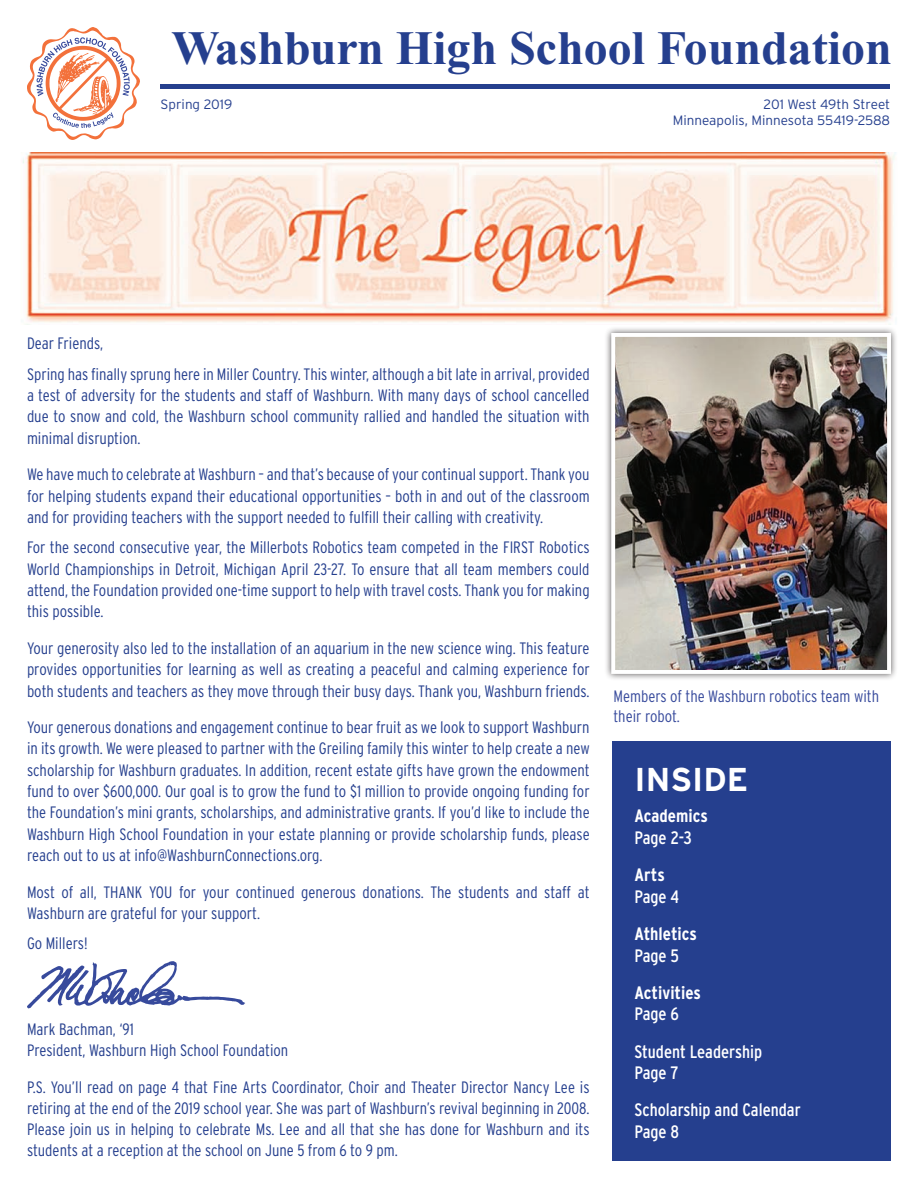
<style>
.page{position:relative;width:918px;height:1188px;background:#fff}
.page>*{position:absolute;margin:0;border:0;box-sizing:border-box;transform-origin:0 0}
.t1{font:700 48px "Times New Roman";color:#253f8e}
.t2{font:700 33px "Interstate";color:#fff}
.t3{font:condensed 18px "Interstate";color:#fff}
.t4{font:700 condensed 18px "Interstate";color:#fff}
.t5{font:300 condensed 16.5px/21.3px "Interstate";color:#253f8e;text-align:justify}
.t6{font:300 condensed 16.5px/19.8px "Interstate";color:#374a9c}
.t7{font:300 13.5px "Interstate";color:#253f8e}
</style>
<div class="page">
<svg style="left:27px;top:27px;width:113px;height:113px"></svg>
<hr style="left:161px;top:85px;width:729px;height:4px;background:#253f8e">
<img style="left:23px;top:152px;width:873px;height:173px">
<svg style="left:27px;top:961px;width:218px;height:47px"></svg>
<div style="left:604px;top:326px;width:294px;height:355px;background:#231f20;opacity:.75"></div>
<img style="left:616px;top:338px;width:270px;height:331px">
<div style="left:611px;top:333px;width:280px;height:341px;border:4px solid #fff"></div>
<div style="left:612px;top:741px;width:278px;height:419px;background:#253f8e"></div>
<p class="t1" style="left:172px;top:22px;width:722px">Washburn High School Foundation</p>
<p class="t7" style="left:161px;top:97px;width:73px">Spring 2019</p>
<p class="t7" style="left:764px;top:97px;width:128px">201 West 49th Street</p>
<p class="t7" style="left:673px;top:113px;width:219px">Minneapolis, Minnesota 55419-2588</p>
<p class="t5" style="left:27px;top:333px;width:78px">Dear Friends,</p>
<p class="t5" style="left:27px;top:363px;width:564px">Spring has finally sprung here in Miller Country. This winter, although a bit late in arrival, provided a test of adversity for the students and staff of Washburn. With many days of school cancelled due to snow and cold, the Washburn school community rallied and handled the situation with minimal disruption.</p>
<p class="t5" style="left:27px;top:464px;width:564px">We have much to celebrate at Washburn – and that’s because of your continual support. Thank you for helping students expand their educational opportunities – both in and out of the classroom and for providing teachers with the support needed to fulfill their calling with creativity.</p>
<p class="t5" style="left:27px;top:537px;width:564px">For the second consecutive year, the Millerbots Robotics team competed in the FIRST Robotics World Championships in Detroit, Michigan April 23-27. To ensure that all team members could attend, the Foundation provided one-time support to help with travel costs. Thank you for making this possible.</p>
<p class="t5" style="left:27px;top:637px;width:564px">Your generosity also led to the installation of an aquarium in the new science wing. This feature provides opportunities for learning as well as creating a peaceful and calming experience for both students and teachers as they move through their busy days. Thank you, Washburn friends.</p>
<p class="t5" style="left:27px;top:717px;width:564px">Your generous donations and engagement continue to bear fruit as we look to support Washburn in its growth. We were pleased to partner with the Greiling family this winter to help create a new scholarship for Washburn graduates. In addition, recent estate gifts have grown the endowment fund to over $600,000. Our goal is to grow the fund to $1 million to provide ongoing funding for the Foundation’s mini grants, scholarships, and administrative grants. If you’d like to include the Washburn High School Foundation in your estate planning or provide scholarship funds, please reach out to us at info@WashburnConnections.org.</p>
<p class="t5" style="left:27px;top:881px;width:564px">Most of all, THANK YOU for your continued generous donations. The students and staff at<br>Washburn are grateful for your support.</p>
<p class="t5" style="left:27px;top:933px;width:62px">Go Millers!</p>
<p class="t5" style="left:27px;top:1018px;width:109px">Mark Bachman, ‘91</p>
<p class="t5" style="left:27px;top:1039px;width:263px">President, Washburn High School Foundation</p>
<p class="t5" style="left:27px;top:1076px;width:564px">P.S. You’ll read on page 4 that Fine Arts Coordinator, Choir and Theater Director Nancy Lee is retiring at the end of the 2019 school year. She was part of Washburn’s revival beginning in 2008.<br>Please join us in helping to celebrate Ms. Lee and all that she has done for Washburn and its students at a reception at the school on June 5 from 6 to 9 pm.</p>
<p class="t6" style="left:613px;top:686px;width:267px">Members of the Washburn robotics team with their robot.</p>
<p class="t2" style="left:634px;top:761px;width:115px">INSIDE</p>
<p class="t4" style="left:634px;top:806px;width:75px">Academics</p>
<p class="t3" style="left:634px;top:828px;width:59px">Page 2-3</p>
<p class="t4" style="left:634px;top:865px;width:32px">Arts</p>
<p class="t3" style="left:634px;top:886px;width:46px">Page 4</p>
<p class="t4" style="left:634px;top:924px;width:64px">Athletics</p>
<p class="t3" style="left:634px;top:945px;width:46px">Page 5</p>
<p class="t4" style="left:634px;top:982px;width:68px">Activities</p>
<p class="t3" style="left:634px;top:1004px;width:46px">Page 6</p>
<p class="t3" style="left:634px;top:1041px;width:129px">Student Leadership</p>
<p class="t3" style="left:634px;top:1063px;width:46px">Page 7</p>
<p class="t3" style="left:634px;top:1100px;width:168px">Scholarship and Calendar</p>
<p class="t3" style="left:634px;top:1122px;width:46px">Page 8</p>
</div>
